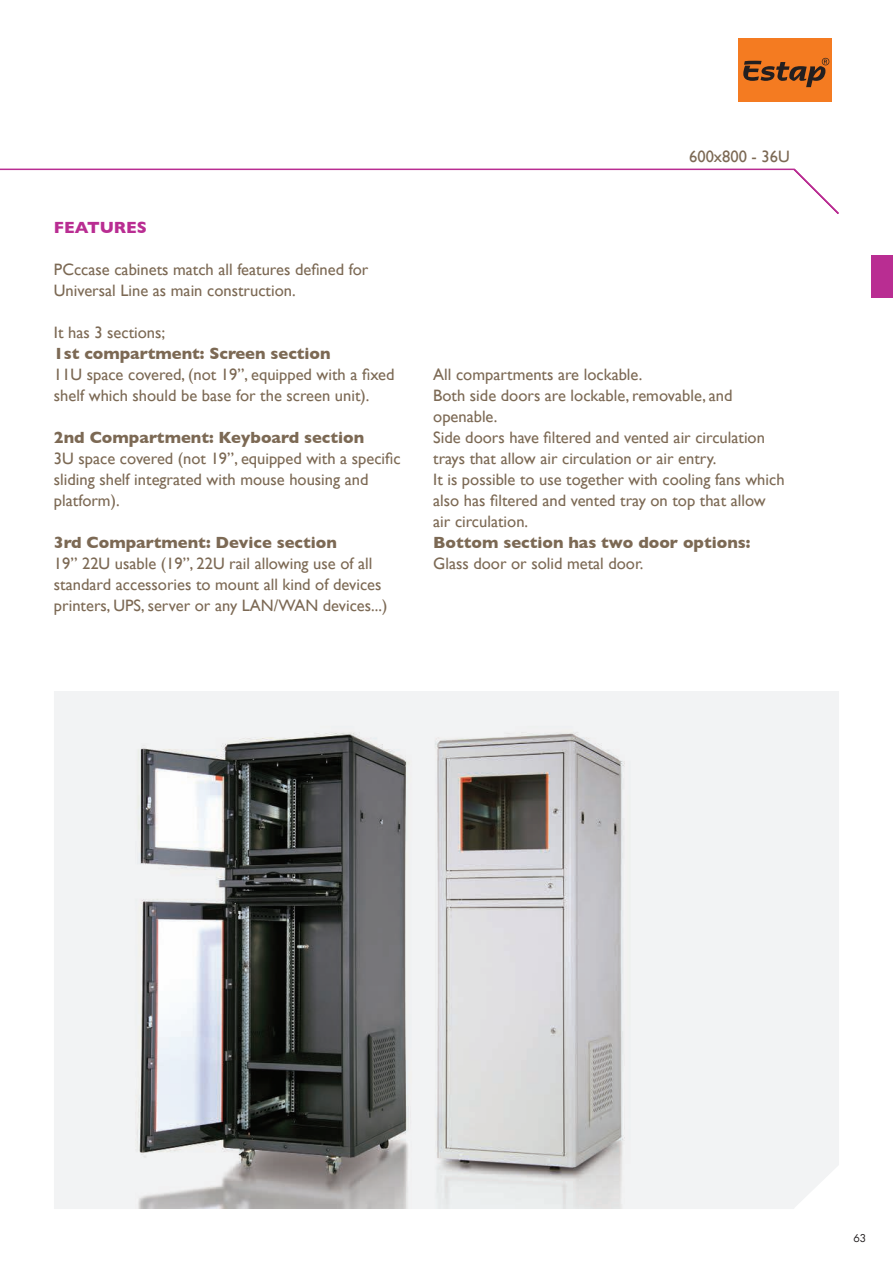
<style>
.page{position:relative;width:893px;height:1263px;background:#fff}
.page>*{position:absolute;margin:0;border:0;box-sizing:border-box;transform-origin:0 0}
.t1{font:16.5px/21px "Gill Sans";color:#7c6954}
.t2{font:700 16.5px "Gill Sans";color:#7c6954}
.t3{font:700 16.5px "Gill Sans";color:#b92d92}
.t4{font:10.5px "Futura";color:#231f20}
</style>
<div class="page">
<div style="left:738px;top:39px;width:93px;height:63px;background:#f47b21"></div>
<svg style="left:743px;top:58px;width:86px;height:29px"></svg>
<hr style="left:0;top:169px;width:794px;height:1px;background:#b92d92">
<svg style="left:792px;top:168px;width:47px;height:46px"></svg>
<div style="left:872px;top:255px;width:21px;height:43px;background:#b92d92"></div>
<div style="left:54px;top:691px;width:785px;height:518px;background:#f2f3f4"></div>
<img style="left:67px;top:703px;width:707px;height:506px">
<p class="t3" style="left:54px;top:220px;width:95px">FEATURES</p>
<p class="t1" style="left:54px;top:258px;width:316px">PCccase cabinets match all features deined for<br>Universal Line as main construction.</p>
<p class="t1" style="left:54px;top:321px;width:113px">It has 3 sections;</p>
<p class="t2" style="left:54px;top:346px;width:278px">1st compartment: Screen section</p>
<p class="t1" style="left:54px;top:363px;width:342px">11U space covered, (not 19’’, equipped with a ixed shelf which should be base for the screen unit).</p>
<p class="t2" style="left:54px;top:430px;width:312px">2nd Compartment: Keyboard section</p>
<p class="t1" style="left:54px;top:447px;width:348px">3U space covered (not 19’’, equipped with a speciic sliding shelf integrated with mouse housing and platform).</p>
<p class="t2" style="left:54px;top:535px;width:284px">3rd Compartment: Device section</p>
<p class="t1" style="left:54px;top:552px;width:335px">19” 22U usable (19’’, 22U rail allowing use of all standard accessories to mount all kind of devices printers, UPS, server or any LAN/WAN devices...)</p>
<p class="t1" style="left:689px;top:145px;width:102px">600x800 - 36U</p>
<p class="t1" style="left:433px;top:363px;width:353px">All compartments are lockable.<br>Both side doors are lockable, removable, and openable.<br>Side doors have iltered and vented air circulation trays that allow air circulation or air entry.<br>It is possible to use together with cooling fans which also has iltered and vented tray on top that allow air circulation.</p>
<p class="t2" style="left:433px;top:535px;width:319px">Bottom section has two door options:</p>
<p class="t1" style="left:433px;top:552px;width:212px">Glass door or solid metal door.</p>
<p class="t4" style="left:853px;top:1233px;width:14px">63</p>
</div>
